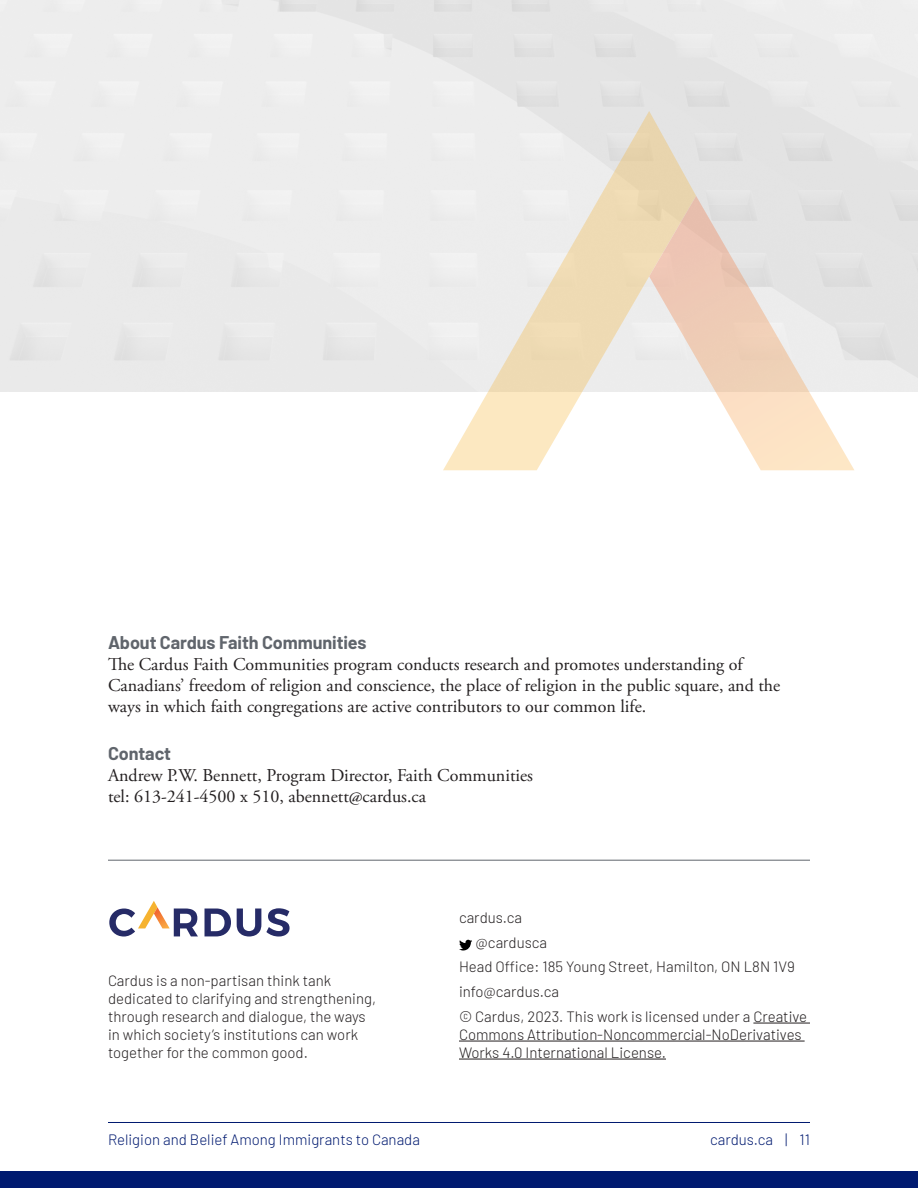
<style>
.page{position:relative;width:918px;height:1188px;background:#fff}
.page>*{position:absolute;margin:0;border:0;box-sizing:border-box;transform-origin:0 0}
.t1{font:18px/21px "Adobe Garamond Pro";color:#231f20}
.t2{font:700 18px "Barlow";letter-spacing:-.005em;color:#60656c}
.About_Cardus{font:300 15px/18px "Barlow";color:#231f20}
.t3{font:300 15px "Barlow";color:#001a70}
</style>
<div class="page">
<div style="left:0;top:1171px;width:918px;height:17px;background:#001a70"></div>
<hr style="left:108px;top:1122px;width:702px;height:1px;background:#001a70">
<hr style="left:108px;top:860px;width:702px;height:1px;background:#60656c">
<hr style="left:753px;top:1023px;width:57px;height:1px;background:#231f20">
<hr style="left:459px;top:1041px;width:346px;height:1px;background:#231f20">
<hr style="left:459px;top:1059px;width:207px;height:1px;background:#231f20">
<svg style="left:459px;top:940px;width:13px;height:11px"></svg>
<svg style="left:205px;top:909px;width:26px;height:27px"></svg>
<svg style="left:237px;top:908px;width:53px;height:29px"></svg>
<svg style="left:109px;top:901px;width:89px;height:36px"></svg>
<svg style="left:443px;top:111px;width:253px;height:359px;fill:#edecec"></svg>
<svg style="left:649px;top:196px;width:206px;height:274px"></svg>
<p class="t2" style="left:108px;top:629px;width:260px">About Cardus Faith Communities</p>
<p class="t1" style="left:108px;top:654px;width:674px">The Cardus Faith Communities program conducts research and promotes understanding of<br>Canadians’ freedom of religion and conscience, the place of religion in the public square, and the ways in which faith congregations are active contributors to our common life.</p>
<p class="t2" style="left:108px;top:740px;width:65px">Contact</p>
<p class="t1" style="left:108px;top:765px;width:427px">Andrew P.W. Bennett, Program Director, Faith Communities tel: 613-241-4500 x 510, abennett@cardus.ca</p>
<p class="About_Cardus" style="left:108px;top:970px;width:270px">Cardus is a non-partisan think tank dedicated to clarifying and strengthening, through research and dialogue, the ways in which society’s institutions can work together for the common good.</p>
<p class="About_Cardus" style="left:459px;top:907px;width:65px">cardus.ca</p>
<p class="About_Cardus" style="left:476px;top:932px;width:73px">@cardusca</p>
<p class="About_Cardus" style="left:459px;top:957px;width:337px">Head Office: 185 Young Street, Hamilton, ON L8N 1V9</p>
<p class="About_Cardus" style="left:459px;top:982px;width:102px">info@cardus.ca</p>
<p class="About_Cardus" style="left:459px;top:1006px;width:350px">© Cardus, 2023. This work is licensed under a Creative<br>Commons Attribution-Noncommercial-NoDerivatives<br>Works 4.0 International License.</p>
<p class="t3" style="left:108px;top:1129px;width:314px">Religion and Belief Among Immigrants to Canada</p>
<p class="t3" style="left:710px;top:1129px;width:101px">cardus.ca | 11</p>
</div>
